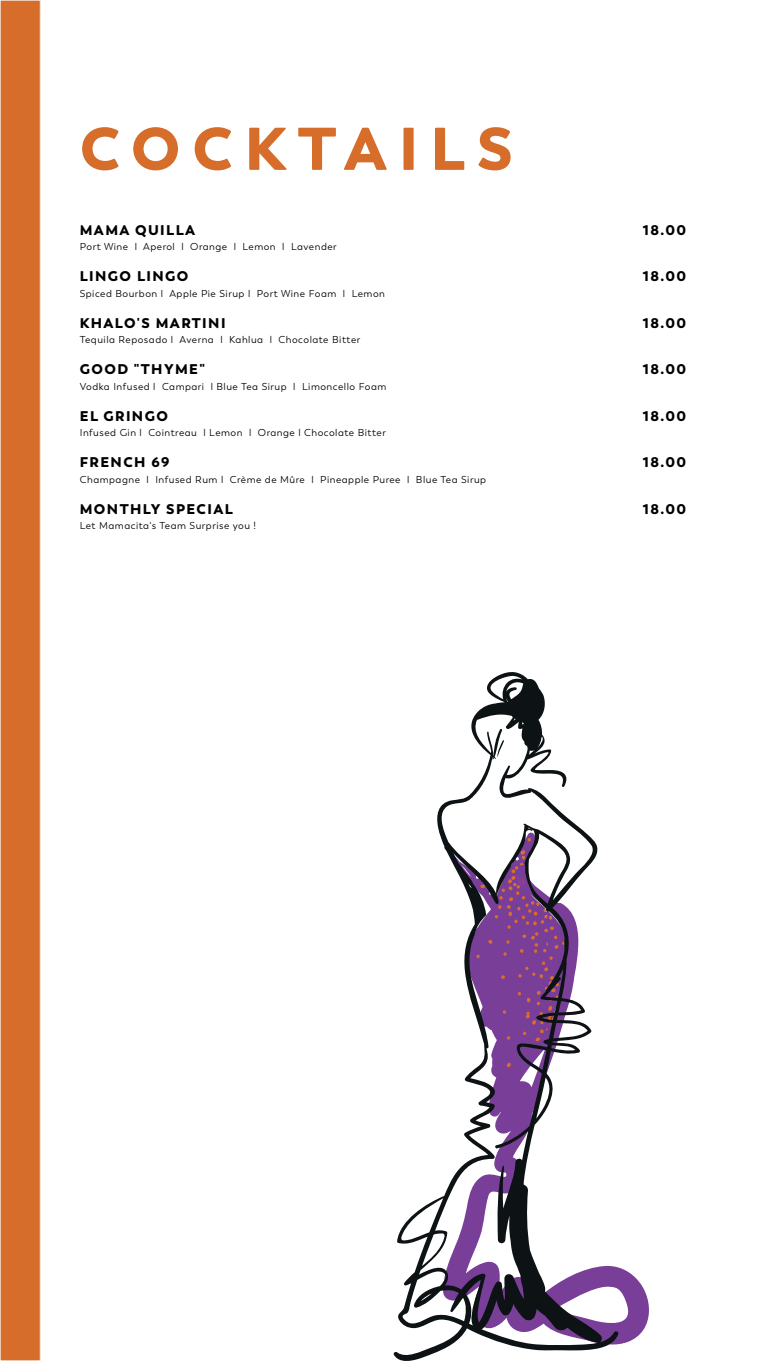
<style>
.page{position:relative;width:766px;height:1361px;background:#fff}
.page>*{position:absolute;margin:0;border:0;box-sizing:border-box;transform-origin:0 0}
.t1{font:900 60px "Boston";letter-spacing:.2em;color:#d66d2a}
.t2{font:900 14px "Boston";letter-spacing:.1em;color:#000001}
.t3{font:10px "Boston";letter-spacing:.05em;color:#000001}
</style>
<div class="page">
<svg style="left:619px;top:1267px;width:30px;height:77px;fill:#793f98"></svg>
<svg style="left:393px;top:672px;width:226px;height:689px"></svg>
<svg style="left:497px;top:740px;width:7px;height:17px"></svg>
<svg style="left:516px;top:875px;width:6px;height:10px"></svg>
<div style="left:518px;top:879px;width:7px;height:7px;background:#893d97;border-radius:50%"></div>
<div style="left:0;top:0;width:40px;height:1361px;background:#d66d2a"></div>
<h1 class="t1" style="left:80px;top:110px;width:434px">COCKTAILS</h1>
<h2 class="t2" style="left:80px;top:221px;width:117px">MAMA QUILLA</h2>
<h2 class="t2" style="left:642px;top:221px;width:45px">18.00</h2>
<p class="t3" style="left:80px;top:241px;width:258px">Port Wine l Aperol l Orange l Lemon l Lavender</p>
<h2 class="t2" style="left:80px;top:267px;width:110px">LINGO LINGO</h2>
<h2 class="t2" style="left:642px;top:267px;width:45px">18.00</h2>
<p class="t3" style="left:80px;top:288px;width:307px">Spiced Bourbon l Apple Pie Sirup l Port Wine Foam l Lemon</p>
<h2 class="t2" style="left:80px;top:314px;width:147px">KHALO'S MARTINI</h2>
<h2 class="t2" style="left:642px;top:314px;width:45px">18.00</h2>
<p class="t3" style="left:80px;top:334px;width:282px">Tequila Reposado l Averna l Kahlua l Chocolate Bitter</p>
<h2 class="t2" style="left:80px;top:360px;width:127px">GOOD "THYME"</h2>
<h2 class="t2" style="left:642px;top:360px;width:45px">18.00</h2>
<p class="t3" style="left:80px;top:381px;width:308px">Vodka Infused l Campari l Blue Tea Sirup l Limoncello Foam</p>
<h2 class="t2" style="left:80px;top:407px;width:90px">EL GRINGO</h2>
<h2 class="t2" style="left:642px;top:407px;width:45px">18.00</h2>
<p class="t3" style="left:80px;top:427px;width:307px">Infused Gin l Cointreau l Lemon l Orange l Chocolate Bitter</p>
<h2 class="t2" style="left:80px;top:453px;width:91px">FRENCH 69</h2>
<h2 class="t2" style="left:642px;top:453px;width:45px">18.00</h2>
<p class="t3" style="left:80px;top:474px;width:408px">Champagne l Infused Rum l Crème de Mûre l Pineapple Puree l Blue Tea Sirup</p>
<h2 class="t2" style="left:80px;top:500px;width:154px">MONTHLY SPECIAL</h2>
<h2 class="t2" style="left:642px;top:500px;width:45px">18.00</h2>
<p class="t3" style="left:80px;top:520px;width:178px">Let Mamacita‘s Team Surprise you !</p>
</div>
